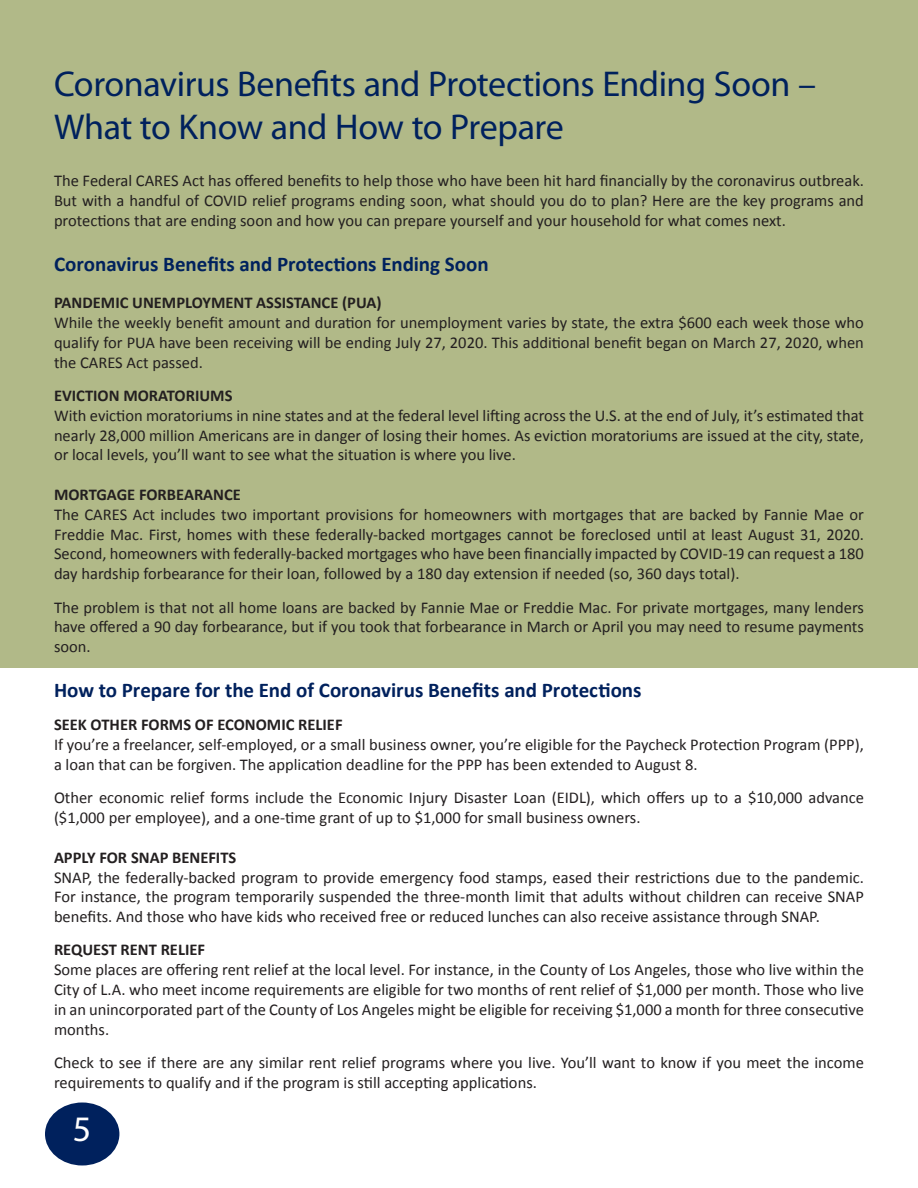
<style>
.page{position:relative;width:918px;height:1188px;background:#fff}
.page>*{position:absolute;margin:0;border:0;box-sizing:border-box;transform-origin:0 0}
.t1{font:36px/43.2px "Myriad Pro";letter-spacing:-.015em;color:#00215d}
.t2{font:36px "Myriad Pro";color:#fff}
.Fotolia_W{font:700 21px "Calibri";color:#00215d}
.t3{font:16.5px/19.8px "Calibri";color:#231f20;text-align:justify}
.t4{font:700 16.5px "Calibri";color:#231f20}
</style>
<div class="page">
<div style="left:0;top:0;width:918px;height:668px;background:#b1b988"></div>
<div style="left:45px;top:1102px;width:74px;height:64px;background:#00215d;border-radius:50%"></div>
<p class="t1" style="left:54px;top:62px;width:764px">Coronavirus Benefits and Protections Ending Soon –<br>What to Know and How to Prepare</p>
<p class="t3" style="left:54px;top:171px;width:812px">The Federal CARES Act has offered benefits to help those who have been hit hard financially by the coronavirus outbreak.<br>But with a handful of COVID relief programs ending soon, what should you do to plan? Here are the key programs and protections that are ending soon and how you can prepare yourself and your household for what comes next.</p>
<p class="Fotolia_W" style="left:54px;top:250px;width:436px">Coronavirus Benefits and Protections Ending Soon</p>
<p class="t4" style="left:54px;top:292px;width:329px">PANDEMIC UNEMPLOYMENT ASSISTANCE (PUA)</p>
<p class="t3" style="left:54px;top:313px;width:811px">While the weekly benefit amount and duration for unemployment varies by state, the extra $600 each week those who qualify for PUA have been receiving will be ending July 27, 2020. This additional benefit began on March 27, 2020, when the CARES Act passed.</p>
<p class="t4" style="left:54px;top:385px;width:180px">EVICTION MORATORIUMS</p>
<p class="t3" style="left:54px;top:406px;width:811px">With eviction moratoriums in nine states and at the federal level lifting across the U.S. at the end of July, it’s estimated that nearly 28,000 million Americans are in danger of losing their homes. As eviction moratoriums are issued at the city, state, or local levels, you’ll want to see what the situation is where you live.</p>
<p class="t4" style="left:54px;top:484px;width:188px">MORTGAGE FORBEARANCE</p>
<p class="t3" style="left:54px;top:505px;width:812px">The CARES Act includes two important provisions for homeowners with mortgages that are backed by Fannie Mae or Freddie Mac. First, homes with these federally-backed mortgages cannot be foreclosed until at least August 31, 2020.<br>Second, homeowners with federally-backed mortgages who have been financially impacted by COVID-19 can request a 180 day hardship forbearance for their loan, followed by a 180 day extension if needed (so, 360 days total).</p>
<p class="t3" style="left:54px;top:597px;width:811px">The problem is that not all home loans are backed by Fannie Mae or Freddie Mac. For private mortgages, many lenders have offered a 90 day forbearance, but if you took that forbearance in March or April you may need to resume payments soon.</p>
<p class="Fotolia_W" style="left:54px;top:677px;width:589px">How to Prepare for the End of Coronavirus Benefits and Protections</p>
<p class="t4" style="left:54px;top:714px;width:290px">SEEK OTHER FORMS OF ECONOMIC RELIEF</p>
<p class="t3" style="left:54px;top:735px;width:811px">If you’re a freelancer, self-employed, or a small business owner, you’re eligible for the Paycheck Protection Program (PPP), a loan that can be forgiven. The application deadline for the PPP has been extended to August 8.</p>
<p class="t3" style="left:54px;top:788px;width:812px">Other economic relief forms include the Economic Injury Disaster Loan (EIDL), which offers up to a $10,000 advance ($1,000 per employee), and a one-time grant of up to $1,000 for small business owners.</p>
<p class="t4" style="left:54px;top:847px;width:184px">APPLY FOR SNAP BENEFITS</p>
<p class="t3" style="left:54px;top:867px;width:812px">SNAP, the federally-backed program to provide emergency food stamps, eased their restrictions due to the pandemic.<br>For instance, the program temporarily suspended the three-month limit that adults without children can receive SNAP benefits. And those who have kids who received free or reduced lunches can also receive assistance through SNAP.</p>
<p class="t4" style="left:54px;top:939px;width:153px">REQUEST RENT RELIEF</p>
<p class="t3" style="left:54px;top:960px;width:812px">Some places are offering rent relief at the local level. For instance, in the County of Los Angeles, those who live within the City of L.A. who meet income requirements are eligible for two months of rent relief of $1,000 per month. Those who live in an unincorporated part of the County of Los Angeles might be eligible for receiving $1,000 a month for three consecutive months.</p>
<p class="t3" style="left:54px;top:1053px;width:811px">Check to see if there are any similar rent relief programs where you live. You’ll want to know if you meet the income requirements to qualify and if the program is still accepting applications.</p>
<p class="t2" style="left:73px;top:1106px;width:20px">5</p>
</div>
